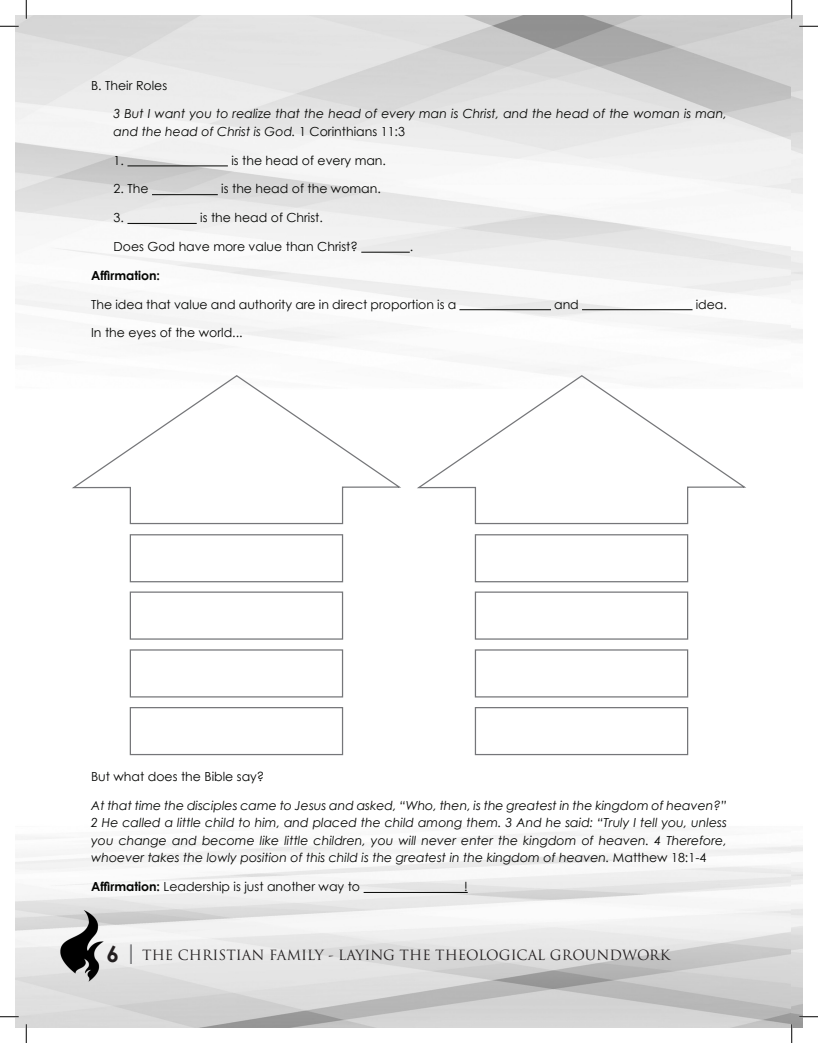
<style>
.page{position:relative;width:818px;height:1043px;background:#fff}
.page>*{position:absolute;margin:0;border:0;box-sizing:border-box;transform-origin:0 0}
.t1{font:13.75px "Trajan Pro";color:#231f20}
.Bullet_Points{font:italic 12.5px/17.5px "Century Gothic";color:#040503}
.Bullet_Points-2{font:12.5px "Century Gothic";color:#040503}
.Bullet_Points-3{font:700 12.5px "Century Gothic";color:#040503}
.s1{font-style:normal}
.s2{font-weight:700}
.s3{font-family:"Century Gothic";font-weight:700;font-size:22.5px}
.s4{font-family:"Century Gothic";font-weight:700;font-size:21.25px;color:#757679}
</style>
<div class="page">
<img style="left:15px;top:15px;width:787px;height:1012px">
<hr style="left:127px;top:165px;width:101px;height:1px;background:#040503">
<hr style="left:152px;top:194px;width:66px;height:1px;background:#040503">
<hr style="left:127px;top:223px;width:70px;height:1px;background:#040503">
<hr style="left:361px;top:252px;width:49px;height:1px;background:#040503">
<hr style="left:459px;top:309px;width:92px;height:1px;background:#040503">
<hr style="left:582px;top:309px;width:110px;height:1px;background:#040503">
<hr style="left:363px;top:892px;width:104px;height:1px;background:#040503">
<svg style="left:70px;top:374px;width:331px;height:151px"></svg>
<svg style="left:414px;top:374px;width:332px;height:151px"></svg>
<div style="left:130px;top:534px;width:213px;height:48px;border:1px solid #757679"></div>
<div style="left:130px;top:591px;width:213px;height:48px;border:1px solid #757679"></div>
<div style="left:130px;top:649px;width:213px;height:48px;border:1px solid #757679"></div>
<div style="left:130px;top:707px;width:213px;height:48px;border:1px solid #757679"></div>
<div style="left:475px;top:534px;width:213px;height:48px;border:1px solid #757679"></div>
<div style="left:475px;top:591px;width:213px;height:48px;border:1px solid #757679"></div>
<div style="left:475px;top:649px;width:213px;height:48px;border:1px solid #757679"></div>
<div style="left:475px;top:707px;width:213px;height:48px;border:1px solid #757679"></div>
<svg style="left:0;top:25px;width:19px;height:2px"></svg>
<svg style="left:799px;top:25px;width:19px;height:2px"></svg>
<svg style="left:0;top:1015px;width:19px;height:2px"></svg>
<svg style="left:799px;top:1015px;width:19px;height:2px"></svg>
<svg style="left:25px;top:0;width:2px;height:19px"></svg>
<svg style="left:25px;top:1024px;width:2px;height:18px"></svg>
<svg style="left:790px;top:0;width:2px;height:19px"></svg>
<svg style="left:790px;top:1024px;width:2px;height:18px"></svg>
<p class="Bullet_Points-2" style="left:91px;top:77px;width:78px">B. Their Roles</p>
<p class="Bullet_Points" style="left:114px;top:105px;width:614px">3 But I want you to realize that the head of every man is Christ, and the head of the woman is man, and the head of Christ is God. <span class="s1">1 Corinthians 11:3</span></p>
<p class="Bullet_Points-2" style="left:114px;top:152px;width:12px">1.</p>
<p class="Bullet_Points-2" style="left:231px;top:152px;width:156px">is the head of every man.</p>
<p class="Bullet_Points-2" style="left:114px;top:181px;width:36px">2. The</p>
<p class="Bullet_Points-2" style="left:221px;top:181px;width:161px">is the head of the woman.</p>
<p class="Bullet_Points-2" style="left:114px;top:210px;width:12px">3.</p>
<p class="Bullet_Points-2" style="left:200px;top:210px;width:124px">is the head of Christ.</p>
<p class="Bullet_Points-2" style="left:114px;top:239px;width:246px">Does God have more value than Christ?</p>
<p class="Bullet_Points-2" style="left:410px;top:239px;width:5px">.</p>
<p class="Bullet_Points-3" style="left:91px;top:267px;width:70px">Affirmation:</p>
<p class="Bullet_Points-2" style="left:91px;top:296px;width:366px">The idea that value and authority are in direct proportion is a</p>
<p class="Bullet_Points-2" style="left:554px;top:296px;width:26px">and</p>
<p class="Bullet_Points-2" style="left:695px;top:296px;width:33px">idea.</p>
<p class="Bullet_Points-2" style="left:91px;top:325px;width:153px">In the eyes of the world...</p>
<p class="Bullet_Points-2" style="left:91px;top:769px;width:175px">But what does the Bible say?</p>
<p class="Bullet_Points" style="left:91px;top:796px;width:637px;text-align:justify">At that time the disciples came to Jesus and asked, “Who, then, is the greatest in the kingdom of heaven?” 2 He called a little child to him, and placed the child among them. 3 And he said: “Truly I tell you, unless you change and become like little children, you will never enter the kingdom of heaven. 4 Therefore, whoever takes the lowly position of this child is the greatest in the kingdom of heaven. <span class="s1">Matthew 18:1-4</span></p>
<p class="Bullet_Points-2" style="left:91px;top:879px;width:270px"><span class="s2">Affirmation:</span> Leadership is just another way to</p>
<p class="Bullet_Points-2" style="left:464px;top:879px;width:5px">!</p>
<p class="t1" style="left:106px;top:946px;width:565px"><span class="s3">6</span> <span class="s4">|</span> THE CHRISTIAN FAMILY - LAYING THE THEOLOGICAL GROUNDWORK</p>
</div>
